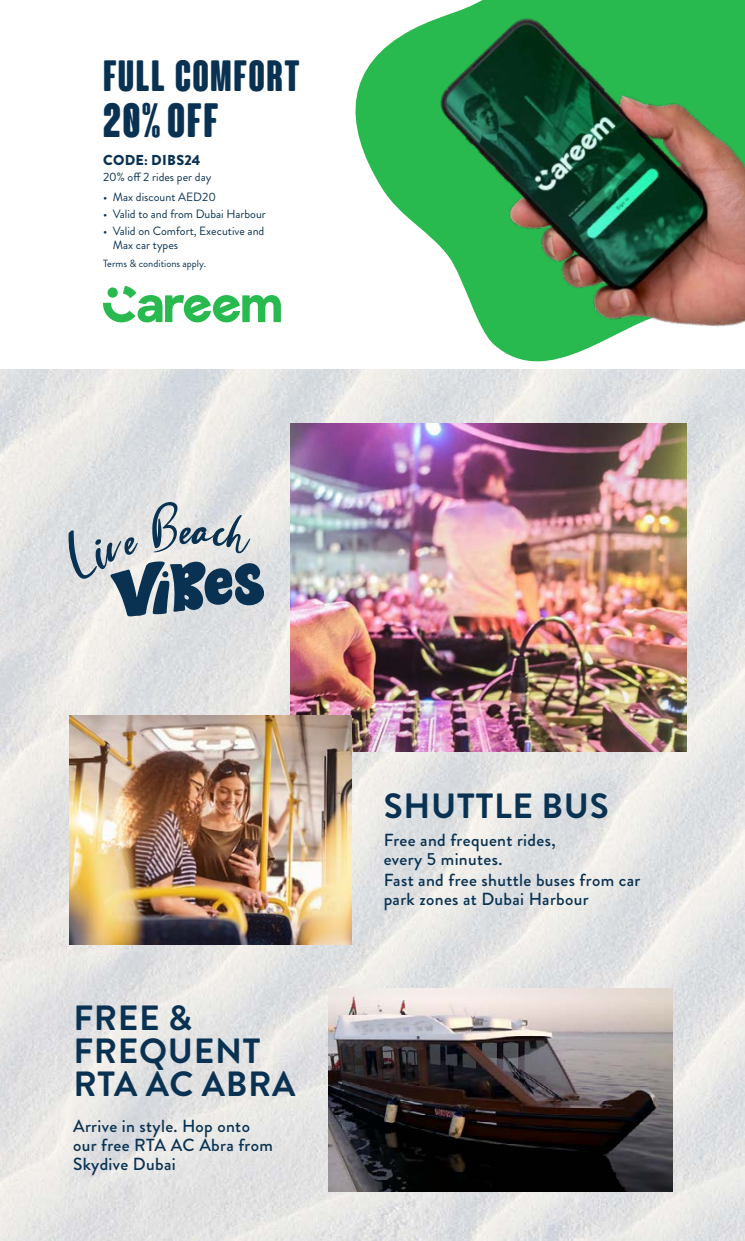
<style>
.page{position:relative;width:745px;height:1241px;background:#fff}
.page>*{position:absolute;margin:0;border:0;box-sizing:border-box;transform-origin:0 0}
.t1{font:700 condensed 46.9px "Coluna Rounded";color:#093252}
.t2{font:700 condensed 42.52px "Coluna Rounded";letter-spacing:.04em;color:#093252}
.t3{font:700 35px/33.4px "Brandon Grotesque";letter-spacing:.02em;color:#093252}
.t4{font:500 17.5px/19.2px "Brandon Grotesque";letter-spacing:.02em;color:#093252}
.t5{font:900 14.35px "Brandon Grotesque";letter-spacing:.02em;color:#093252}
.t6{font:12.08px/14.3px "Brandon Grotesque";color:#093252}
.t7{font:10.33px "Brandon Grotesque";color:#093252}
</style>
<div class="page">
<img style="left:0;top:369px;width:744px;height:871px">
<svg style="left:103px;top:286px;width:178px;height:36px"></svg>
<svg style="left:340px;top:35px;width:62px;height:358px"></svg>
<img style="left:402px;top:0;width:342px;height:455px">
<img style="left:290px;top:423px;width:396px;height:328px">
<img style="left:69px;top:715px;width:282px;height:229px">
<img style="left:328px;top:988px;width:344px;height:203px">
<svg style="left:68px;top:500px;width:197px;height:116px;background:#a5b1ba"></svg>
<h2 class="t2" style="left:103px;top:52px;width:198px">FULL COMFORT</h2>
<h1 class="t1" style="left:103px;top:95px;width:117px">20% OFF</h1>
<p class="t5" style="left:103px;top:150px;width:99px">CODE: DIBS24</p>
<p class="t6" style="left:103px;top:170px;width:110px">20% off 2 rides per day</p>
<p class="t6" style="left:103px;top:190px;width:114px">• Max discount AED20</p>
<p class="t6" style="left:103px;top:206px;width:164px">• Valid to and from Dubai Harbour</p>
<p class="t6" style="left:113px;top:223px;width:153px;text-indent:-10px">• Valid on Comfort, Executive and<br>Max car types</p>
<p class="t7" style="left:103px;top:256px;width:105px">Terms &amp; conditions apply.</p>
<h3 class="t3" style="left:73px;top:1001px;width:223px">FREE &amp;<br>FREQUENT<br>RTA AC ABRA</h3>
<p class="t4" style="left:73px;top:1115px;width:201px">Arrive in style. Hop onto our free RTA AC Abra from<br>Skydive Dubai</p>
<h3 class="t3" style="left:383px;top:789px;width:226px">SHUTTLE BUS</h3>
<p class="t4" style="left:383px;top:830px;width:173px">Free and frequent rides, every 5 minutes.</p>
<p class="t4" style="left:383px;top:870px;width:258px">Fast and free shuttle buses from car park zones at Dubai Harbour</p>
</div>
